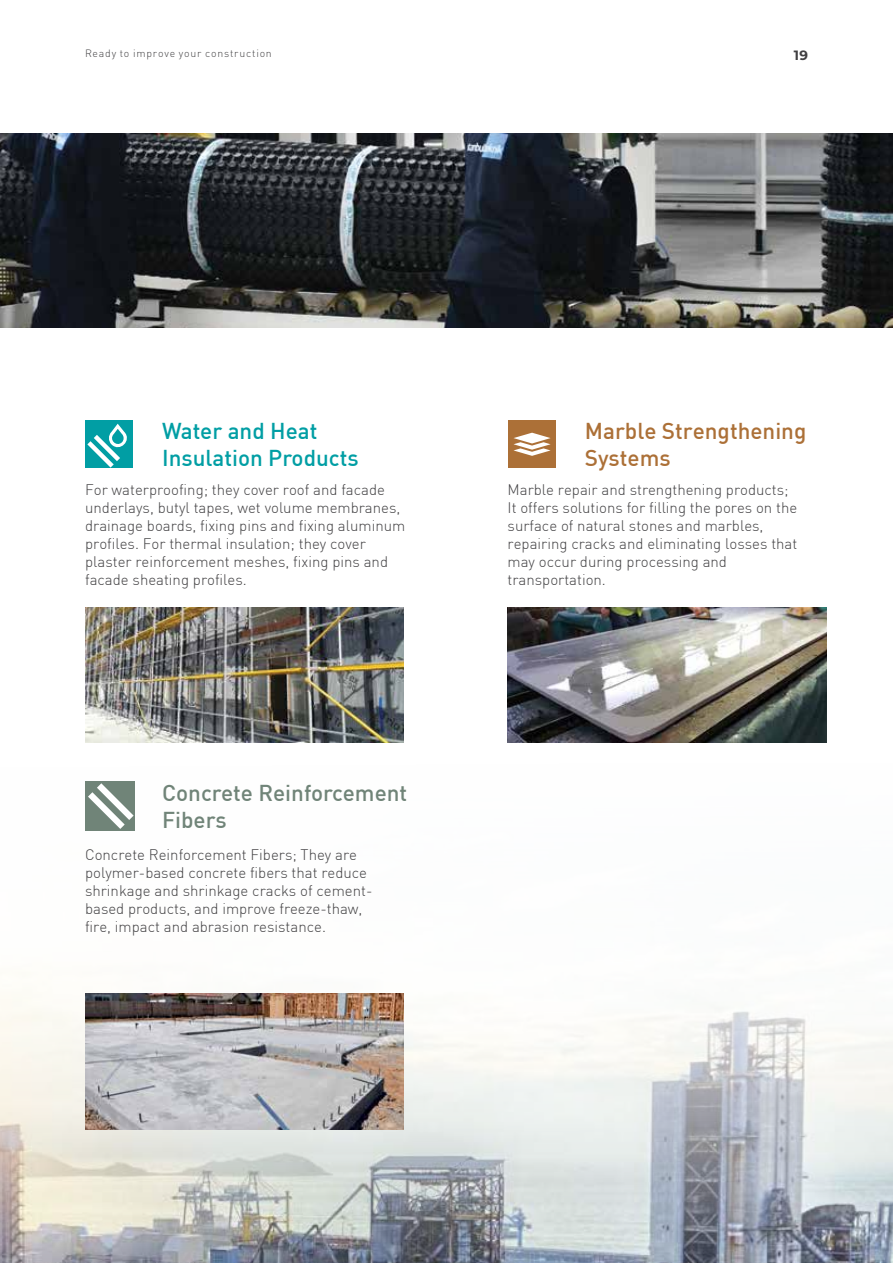
<style>
.page{position:relative;width:893px;height:1263px;background:#fff}
.page>*{position:absolute;margin:0;border:0;box-sizing:border-box;transform-origin:0 0}
.t1{font:500 22.5px/27px "DIN Pro";color:#019ea4}
.t2{font:500 22.5px/27px "DIN Pro";color:#708478}
.t3{font:500 22.5px/27px "DIN Pro";color:#ac7037}
.t4{font:300 15px/18px "DIN Pro";color:#414042}
.t5{font:700 13.5px "Montserrat";color:#414042}
.t6{font:300 10.5px "DIN Pro";letter-spacing:.075em;color:#414042}
</style>
<div class="page">
<img style="left:0;top:993px;width:893px;height:270px">
<img style="left:0;top:133px;width:893px;height:195px">
<div style="left:85px;top:420px;width:48px;height:48px;background:#019ea4"></div>
<svg style="left:87px;top:424px;width:40px;height:44px"></svg>
<div style="left:508px;top:420px;width:47px;height:48px;background:#ac7037"></div>
<svg style="left:513px;top:433px;width:38px;height:23px"></svg>
<div style="left:85px;top:781px;width:50px;height:50px;background:#708478"></div>
<svg style="left:88px;top:783px;width:46px;height:46px"></svg>
<img style="left:85px;top:994px;width:319px;height:136px">
<img style="left:85px;top:607px;width:319px;height:135px">
<img style="left:508px;top:607px;width:319px;height:135px">
<p class="t6" style="left:85px;top:46px;width:188px">Ready to improve your construction</p>
<p class="t5" style="left:794px;top:45px;width:16px">19</p>
<h1 class="t1" style="left:162px;top:417px;width:198px">Water and Heat<br>Insulation Products</h1>
<h1 class="t3" style="left:585px;top:417px;width:223px">Marble Strengthening<br>Systems</h1>
<p class="t4" style="left:85px;top:480px;width:322px">For waterproofing; they cover roof and facade underlays, butyl tapes, wet volume membranes, drainage boards, fixing pins and fixing aluminum profiles. For thermal insulation; they cover plaster reinforcement meshes, fixing pins and facade sheating profiles.</p>
<p class="t4" style="left:508px;top:480px;width:291px">Marble repair and strengthening products; It offers solutions for filling the pores on the surface of natural stones and marbles, repairing cracks and eliminating losses that may occur during processing and transportation.</p>
<h1 class="t2" style="left:162px;top:779px;width:247px">Concrete Reinforcement<br>Fibers</h1>
<p class="t4" style="left:85px;top:845px;width:289px">Concrete Reinforcement Fibers; They are polymer-based concrete fibers that reduce shrinkage and shrinkage cracks of cement&shy;based products, and improve freeze-thaw, fire, impact and abrasion resistance.</p>
</div>
